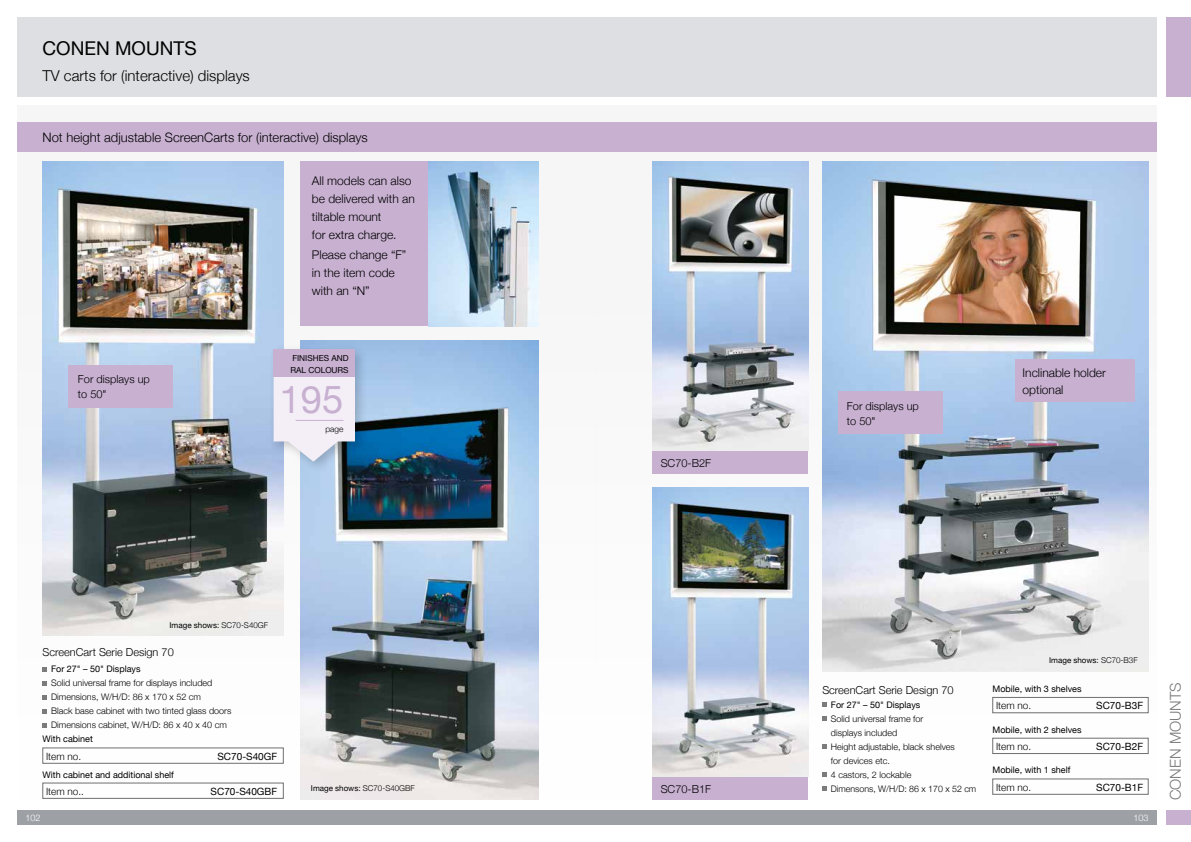
<style>
.page{position:relative;width:1191px;height:842px;background:#fff}
.page>*{position:absolute;margin:0;border:0;box-sizing:border-box;transform-origin:0 0}
.t1{font:38.3px "Helvetica Neue";color:#c8b0d1}
.t2{font:19px "Helvetica Neue";color:#000}
.t3{font:300 15px "Helvetica Neue";color:#000}
.t4{font:300 15px "Helvetica Neue";color:#7c7b7b}
.t5{font:300 13px "Helvetica Neue";color:#000}
.t6{font:300 12px/18px "Helvetica Neue";color:#000}
.t7{font:300 11px/15px "Helvetica Neue";color:#000}
.t8{font:10px "Helvetica Neue";color:#000}
.t9{font:300 10px "Helvetica Neue";color:#000}
.t10{font:300 9px/14px "Helvetica Neue";color:#000}
.t11{font:9px "Helvetica Neue";color:#000}
.t12{font:300 9px "Helvetica Neue";color:#fff}
.t13{font:8.3px/12.1px "Helvetica Neue";color:#000}
.t14{font:300 8.3px "Helvetica Neue";color:#000}
.t15{font:8px "Helvetica Neue";color:#000}
.s1{font-weight:300}
</style>
<div class="page">
<div style="left:17px;top:105px;width:578px;height:694px;background:#f6f6f7"></div>
<div style="left:595px;top:105px;width:562px;height:694px;background:#f6f6f7"></div>
<div style="left:17px;top:811px;width:578px;height:14px;background:#9da0a5"></div>
<div style="left:595px;top:811px;width:562px;height:14px;background:#9da0a5"></div>
<div style="left:17px;top:17px;width:578px;height:79px;background:#dedfe2"></div>
<div style="left:595px;top:17px;width:562px;height:79px;background:#dedfe2"></div>
<div style="left:1166px;top:17px;width:25px;height:79px;background:#c8b0d1"></div>
<div style="left:1166px;top:811px;width:25px;height:14px;background:#c8b0d1"></div>
<div style="left:17px;top:122px;width:578px;height:30px;background:#c8b0d1"></div>
<div style="left:595px;top:122px;width:562px;height:30px;background:#c8b0d1"></div>
<div style="left:300px;top:162px;width:128px;height:164px;background:#c8b0d1"></div>
<div style="left:652px;top:451px;width:156px;height:22px;background:#c8b0d1"></div>
<img style="left:822px;top:162px;width:326px;height:510px">
<img style="left:43px;top:162px;width:240px;height:473px">
<img style="left:300px;top:340px;width:239px;height:459px">
<img style="left:428px;top:162px;width:111px;height:164px">
<img style="left:652px;top:162px;width:156px;height:289px">
<img style="left:652px;top:488px;width:156px;height:289px">
<div style="left:268px;top:344px;width:100px;height:130px;background:#000;opacity:.2"></div>
<svg style="left:274px;top:377px;width:81px;height:85px"></svg>
<div style="left:274px;top:349px;width:81px;height:28px;background:#c8b0d1"></div>
<hr style="left:296px;top:420px;width:47px;height:1px;background:#c8b0d1">
<div style="left:652px;top:777px;width:156px;height:22px;background:#c8b0d1"></div>
<div style="left:1015px;top:360px;width:119px;height:42px;background:#c8b0d1"></div>
<div style="left:838px;top:391px;width:105px;height:43px;background:#c8b0d1"></div>
<div style="left:68px;top:365px;width:105px;height:43px;background:#c8b0d1"></div>
<svg style="left:822px;top:703px;width:4px;height:4px"></svg>
<svg style="left:822px;top:717px;width:4px;height:4px"></svg>
<svg style="left:822px;top:745px;width:4px;height:4px"></svg>
<svg style="left:822px;top:773px;width:4px;height:4px"></svg>
<svg style="left:822px;top:787px;width:4px;height:4px"></svg>
<div style="left:992px;top:697px;width:156px;height:16px;border:1px solid #706f6f"></div>
<div style="left:992px;top:738px;width:156px;height:16px;border:1px solid #706f6f"></div>
<svg style="left:43px;top:667px;width:4px;height:4px"></svg>
<svg style="left:43px;top:681px;width:4px;height:4px"></svg>
<svg style="left:43px;top:695px;width:4px;height:4px"></svg>
<svg style="left:43px;top:709px;width:4px;height:4px"></svg>
<svg style="left:43px;top:723px;width:4px;height:4px"></svg>
<div style="left:43px;top:783px;width:240px;height:16px;border:1px solid #706f6f"></div>
<h2 class="t2" style="left:43px;top:41px;width:156px">CONEN MOUNTS</h2>
<h3 class="t3" style="left:43px;top:70px;width:209px">TV carts for (interactive) displays</h3>
<h3 class="t5" style="left:43px;top:132px;width:327px">Not height adjustable ScreenCarts for (interactive) displays</h3>
<h3 class="t6" style="left:312px;top:172px;width:104px">All models can also be delivered with an tiltable mount<br>for extra charge.</h3>
<h3 class="t6" style="left:312px;top:247px;width:96px">Please change “F” in the item code with an “N”</h3>
<p class="t7" style="left:78px;top:373px;width:73px">For displays up to 50"</p>
<p class="t13" style="left:290px;top:352px;width:60px">FINISHES AND<br>RAL COLOURS</p>
<h1 class="t1" style="left:280px;top:385px;width:65px">195</h1>
<p class="t14" style="left:325px;top:425px;width:19px">page</p>
<p class="t7" style="left:660px;top:457px;width:52px">SC70-B2F</p>
<p class="t7" style="left:847px;top:399px;width:73px">For displays up to 50"</p>
<h3 class="t6" style="left:1022px;top:365px;width:85px;line-height:17px">Inclinable holder optional</h3>
<p class="t15" style="left:170px;top:622px;width:100px">Image shows: <span class="s1">SC70-S40GF</span></p>
<p class="t7" style="left:43px;top:645px;width:133px">ScreenCart Serie Design 70</p>
<p class="t11" style="left:51px;top:666px;width:91px">For 27" – 50" Displays</p>
<p class="t10" style="left:51px;top:677px;width:182px">Solid universal frame for displays included Dimensions, W/H/D: 86 x 170 x 52 cm<br>Black base cabinet with two tinted glass doors Dimensions cabinet, W/H/D: 86 x 40 x 40 cm</p>
<p class="t11" style="left:43px;top:736px;width:52px">With cabinet</p>
<p class="t9" style="left:46px;top:752px;width:37px">Item no.</p>
<p class="t8" style="left:217px;top:752px;width:61px">SC70-S40GF</p>
<p class="t11" style="left:43px;top:771px;width:133px">With cabinet and additional shelf</p>
<p class="t9" style="left:46px;top:787px;width:39px">Item no..</p>
<p class="t8" style="left:211px;top:787px;width:68px">SC70-S40GBF</p>
<p class="t15" style="left:311px;top:785px;width:105px">Image shows: <span class="s1">SC70-S40GBF</span></p>
<p class="t7" style="left:660px;top:783px;width:52px">SC70-B1F</p>
<p class="t7" style="left:822px;top:683px;width:133px">ScreenCart Serie Design 70</p>
<p class="t11" style="left:831px;top:701px;width:91px">For 27" – 50" Displays</p>
<p class="t10" style="left:831px;top:712px;width:147px">Solid universal frame for<br>displays included<br>Height adjustable, black shelves<br>for devices etc.<br>4 castors, 2 lockable<br>Dimensons, W/H/D: 86 x 170 x 52 cm</p>
<p class="t15" style="left:1049px;top:657px;width:90px">Image shows: <span class="s1">SC70-B3F</span></p>
<p class="t11" style="left:992px;top:685px;width:91px">Mobile, with 3 shelves</p>
<p class="t9" style="left:996px;top:702px;width:37px">Item no.</p>
<p class="t8" style="left:1096px;top:702px;width:48px">SC70-B3F</p>
<p class="t11" style="left:992px;top:726px;width:91px">Mobile, with 2 shelves</p>
<p class="t9" style="left:996px;top:743px;width:37px">Item no.</p>
<p class="t8" style="left:1096px;top:742px;width:48px">SC70-B2F</p>
<p class="t11" style="left:992px;top:767px;width:79px">Mobile, with 1 shelf</p>
<p class="t9" style="left:996px;top:783px;width:37px">Item no.</p>
<p class="t8" style="left:1096px;top:783px;width:48px">SC70-B1F</p>
<p class="t12" style="left:26px;top:815px;width:17px">102</p>
<p class="t12" style="left:1133px;top:815px;width:17px">103</p>
<h3 class="t4" style="left:1169px;top:800px;width:119px;rotate:-90deg">CONEN MOUNTS</h3>
</div>
